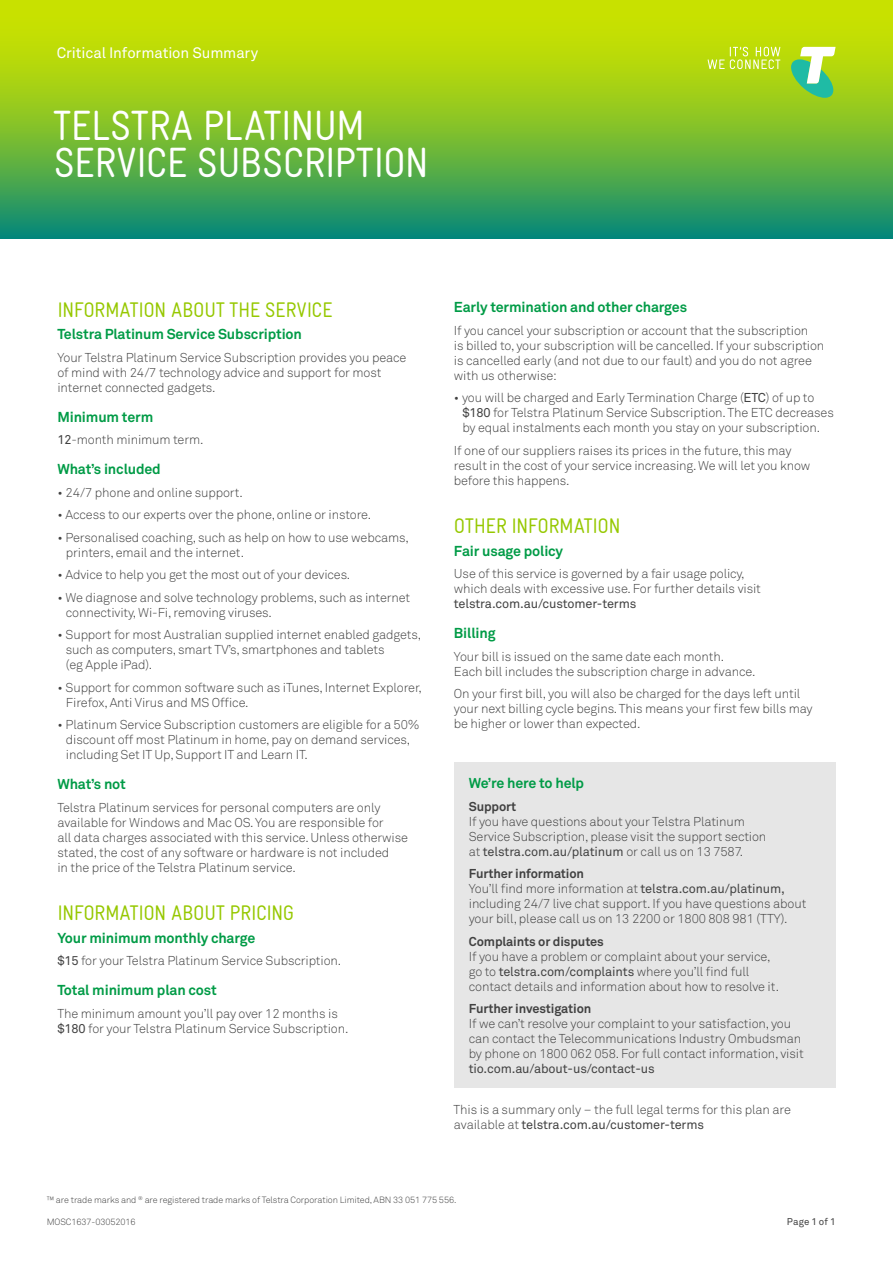
<style>
.page{position:relative;width:893px;height:1263px;background:#fff}
.page>*{position:absolute;margin:0;border:0;box-sizing:border-box;transform-origin:0 0}
.Heads__28pt{font:42px/37.5px "Gravur Cond Pro Reg R Cone";letter-spacing:-.02em;color:#fff}
.Subhead__Section_Int{font:21px "Gravur Cond Pro Reg R Cone";letter-spacing:-.025em;color:#96c800}
.t1{font:15px "Akkurat";letter-spacing:-.01em;color:#fff}
.Subhead__Bold_9_5pt{font:700 14.25px "Akkurat";letter-spacing:-.01em;color:#009b46}
.Body__Text__2sp{font:300 12.75px/15px "Akkurat";letter-spacing:-.01em;color:#414141}
.Body__Text__1_2sp{font:300 12.75px/15px "Akkurat";letter-spacing:-.01em;color:#414141}
.Body__Text__1sp{font:300 12.75px/15px "Akkurat";letter-spacing:-.01em;color:#414141}
.t2{font:9.75px "Akkurat";letter-spacing:.01em;color:#414141}
.T_C__Footer_Note{font:300 9px "Akkurat";letter-spacing:-.01em;color:#414141}
.s1{font-weight:400}
.s2{font-weight:700}
</style>
<div class="page">
<svg style="left:0;top:0;width:893px;height:238px;background:#7ebf2d"></svg>
<svg style="left:791px;top:47px;width:45px;height:51px"></svg>
<svg style="left:708px;top:47px;width:72px;height:22px;background:#c7e13e"></svg>
<div style="left:454px;top:762px;width:382px;height:326px;background:#e6e6e6"></div>
<p class="t1" style="left:57px;top:44px;width:203px">Critical Information Summary</p>
<p class="Heads__28pt" style="left:53px;top:104px;width:377px">TELSTRA PLATINUM<br>SERVICE SUBSCRIPTION</p>
<p class="Subhead__Section_Int" style="left:57px;top:294px;width:277px">INFORMATION ABOUT THE SERVICE</p>
<p class="Subhead__Bold_9_5pt" style="left:57px;top:325px;width:246px">Telstra Platinum Service Subscription</p>
<p class="Body__Text__1sp" style="left:57px;top:350px;width:350px">Your Telstra Platinum Service Subscription provides you peace of mind with 24/7 technology advice and support for most internet connected gadgets.</p>
<p class="Subhead__Bold_9_5pt" style="left:57px;top:408px;width:97px">Minimum term</p>
<p class="Body__Text__1sp" style="left:57px;top:432px;width:148px"><span class="s1">12</span>-month minimum term.</p>
<p class="Subhead__Bold_9_5pt" style="left:57px;top:460px;width:105px">What’s included</p>
<p class="Body__Text__2sp" style="left:57px;top:485px;width:187px">• 24/7 phone and online support.</p>
<p class="Body__Text__2sp" style="left:57px;top:507px;width:315px">• Access to our experts over the phone, online or instore.</p>
<p class="Body__Text__2sp" style="left:66px;top:530px;width:344px;text-indent:-9px">• Personalised coaching, such as help on how to use webcams, printers, email and the internet.</p>
<p class="Body__Text__2sp" style="left:57px;top:567px;width:294px">• Advice to help you get the most out of your devices.</p>
<p class="Body__Text__2sp" style="left:66px;top:590px;width:346px;text-indent:-9px">• We diagnose and solve technology problems, such as internet connectivity, Wi-Fi, removing viruses.</p>
<p class="Body__Text__2sp" style="left:66px;top:627px;width:357px;text-indent:-9px">• Support for most Australian supplied internet enabled gadgets, such as computers, smart TV’s, smartphones and tablets<br>(eg Apple iPad).</p>
<p class="Body__Text__2sp" style="left:66px;top:680px;width:358px;text-indent:-9px">• Support for common software such as iTunes, Internet Explorer,<br>Firefox, Anti Virus and MS Office.</p>
<p class="Body__Text__2sp" style="left:66px;top:717px;width:355px;text-indent:-9px">• Platinum Service Subscription customers are eligible for a 50% discount off most Platinum in home, pay on demand services, including Set IT Up, Support IT and Learn IT.</p>
<p class="Subhead__Bold_9_5pt" style="left:57px;top:775px;width:70px">What’s not</p>
<p class="Body__Text__2sp" style="left:57px;top:800px;width:352px">Telstra Platinum services for personal computers are only available for Windows and Mac OS. You are responsible for<br>all data charges associated with this service. Unless otherwise stated, the cost of any software or hardware is not included<br>in the price of the Telstra Platinum service.</p>
<p class="Subhead__Section_Int" style="left:57px;top:898px;width:239px">INFORMATION ABOUT PRICING</p>
<p class="Subhead__Bold_9_5pt" style="left:57px;top:929px;width:199px">Your minimum monthly charge</p>
<p class="Body__Text__1sp" style="left:57px;top:954px;width:285px"><span class="s1">$15</span> for your Telstra Platinum Service Subscription.</p>
<p class="Subhead__Bold_9_5pt" style="left:57px;top:981px;width:161px">Total minimum plan cost</p>
<p class="Body__Text__1sp" style="left:57px;top:1006px;width:292px">The minimum amount you’ll pay over 12 months is <span class="s1">$180</span> for your Telstra Platinum Service Subscription.</p>
<p class="Subhead__Bold_9_5pt" style="left:454px;top:298px;width:235px">Early termination and other charges</p>
<p class="Body__Text__1_2sp" style="left:454px;top:323px;width:372px">If you cancel your subscription or account that the subscription<br>is billed to, your subscription will be cancelled. If your subscription is cancelled early (and not due to our fault) and you do not agree with us otherwise:</p>
<p class="Body__Text__2sp" style="left:462px;top:390px;width:373px;text-indent:-9px">• you will be charged and Early Termination Charge (<span class="s1">ETC</span>) of up to <span class="s1">$180</span> for Telstra Platinum Service Subscription. The ETC decreases by equal instalments each month you stay on your subscription.</p>
<p class="Body__Text__2sp" style="left:454px;top:443px;width:358px">If one of our suppliers raises its prices in the future, this may result in the cost of your service increasing. We will let you know before this happens.</p>
<p class="Subhead__Section_Int" style="left:454px;top:511px;width:168px">OTHER INFORMATION</p>
<p class="Subhead__Bold_9_5pt" style="left:454px;top:542px;width:111px">Fair usage policy</p>
<p class="Body__Text__1sp" style="left:454px;top:567px;width:309px">Use of this service is governed by a fair usage policy, which deals with excessive use. For further details visit <span class="s1">telstra.com.au/customer-terms</span></p>
<p class="Subhead__Bold_9_5pt" style="left:454px;top:624px;width:43px">Billing</p>
<p class="Body__Text__1_2sp" style="left:454px;top:649px;width:303px">Your bill is issued on the same date each month.<br>Each bill includes the subscription charge in advance.</p>
<p class="Body__Text__1_2sp" style="left:454px;top:687px;width:360px">On your first bill, you will also be charged for the days left until your next billing cycle begins. This means your first few bills may be higher or lower than expected.</p>
<p class="Subhead__Bold_9_5pt" style="left:469px;top:774px;width:117px">We’re here to help</p>
<p class="Body__Text__2sp" style="left:469px;top:799px;width:299px"><span class="s2">Support<br></span>If you have questions about your Telstra Platinum Service Subscription, please visit the support section at <span class="s1">telstra.com.au/platinum</span> or call us on 13 7587.</p>
<p class="Body__Text__2sp" style="left:469px;top:867px;width:339px"><span class="s2">Further information<br></span>You’ll find more information at <span class="s1">telstra.com.au/platinum, </span>including 24/7 live chat support. If you have questions about your bill, please call us on 13 2200 or 1800 808 981 (TTY).</p>
<p class="Body__Text__2sp" style="left:469px;top:934px;width:312px"><span class="s2">Complaints or disputes<br></span>If you have a problem or complaint about your service, go to <span class="s1">telstra.com/complaints</span> where you’ll find full contact details and information about how to resolve it.</p>
<p class="Body__Text__2sp" style="left:469px;top:1001px;width:336px"><span class="s2">Further investigation<br></span>If we can’t resolve your complaint to your satisfaction, you can contact the Telecommunications Industry Ombudsman by phone on 1800 062 058. For full contact information, visit <span class="s1">tio.com.au/about-us/contact-us</span></p>
<p class="Body__Text__1_2sp" style="left:454px;top:1102px;width:339px">This is a summary only – the full legal terms for this plan are available at <span class="s1">telstra.com.au/customer-terms</span></p>
<p class="T_C__Footer_Note" style="left:47px;top:1195px;width:411px">™ are trade marks and <sup>®</sup> are registered trade marks of Telstra Corporation Limited, ABN 33 051 775 556.</p>
<p class="T_C__Footer_Note" style="left:47px;top:1216px;width:90px">MOSC1637-03052016</p>
<p class="t2" style="left:787px;top:1215px;width:50px">Page 1 of 1</p>
</div>
